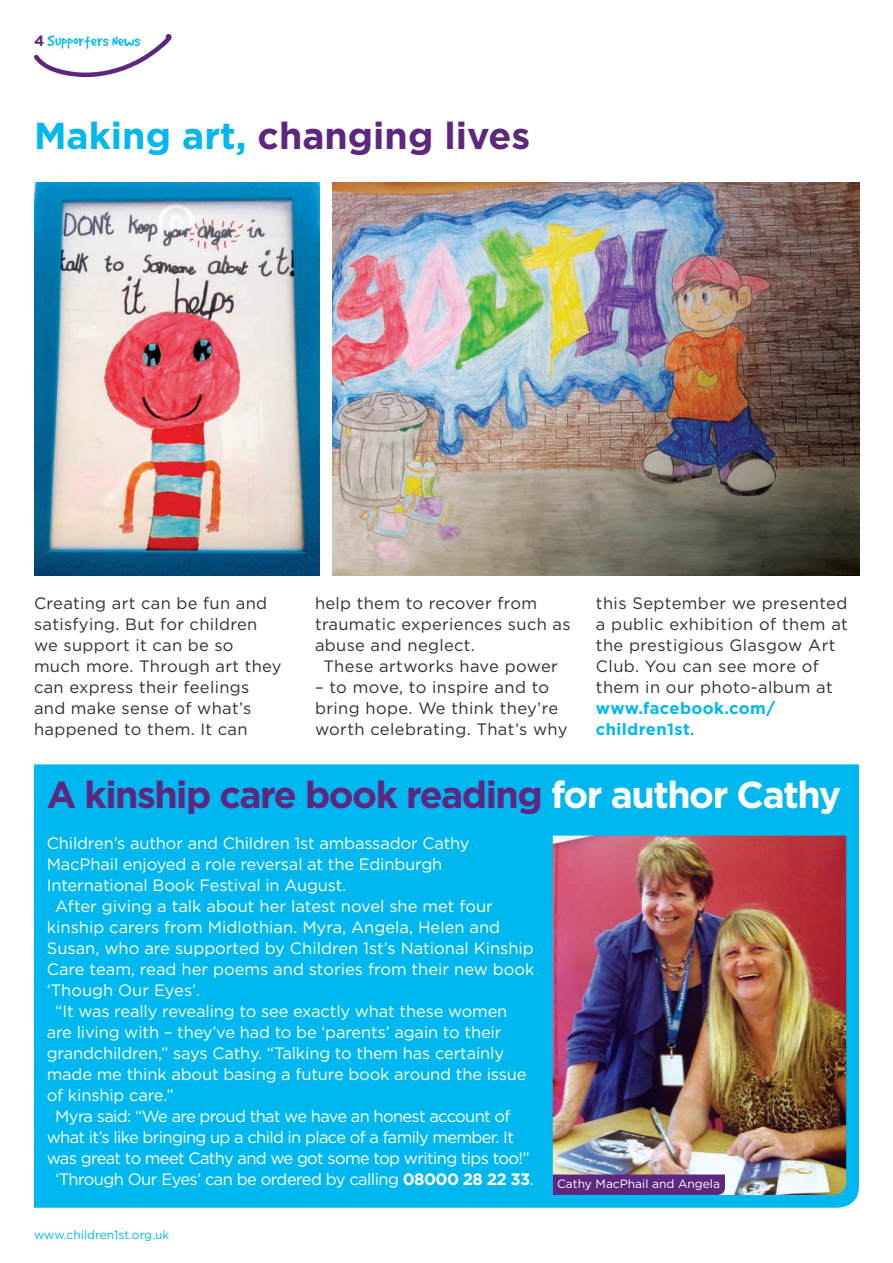
<style>
.page{position:relative;width:893px;height:1263px;background:#fff}
.page>*{position:absolute;margin:0;border:0;box-sizing:border-box;transform-origin:0 0}
.t1{font:700 37.5px "Gotham";letter-spacing:-.04em;color:#5d277f}
.t2{font:700 37.5px "Gotham";color:#5d277f}
.t3{font:16.5px "Gotham";letter-spacing:-.01em;color:#fff}
.t4{font:16.5px/21px "Gotham";letter-spacing:.02em;color:#312f30}
.t5{font:16.5px "Gotham";letter-spacing:-.04em;color:#fff}
.t6{font:16.5px "Gotham";letter-spacing:-.035em;color:#fff}
.t7{font:700 16.5px/21px "Gotham";letter-spacing:.025em;color:#00b7ef}
.t8{font:16.5px "Good Dog";letter-spacing:.02em;color:#00b7ef}
.t9{font:12px "Gotham";color:#00b7ef}
.t10{font:12px "Gotham";color:#fff}
.s1{font-family:"Gotham";font-weight:700;font-size:15px;color:#5d277f}
.s2{color:#00b7ef}
.s3{font-weight:400;color:#312f30}
.s4{color:#fff}
.s5{font-weight:700}
</style>
<div class="page">
<div style="left:34px;top:764px;width:825px;height:444px;background:#00b7ef"></div>
<img style="left:34px;top:183px;width:285px;height:392px">
<img style="left:553px;top:836px;width:293px;height:359px">
<img style="left:332px;top:183px;width:528px;height:392px">
<svg style="left:34px;top:34px;width:138px;height:43px"></svg>
<div style="left:553px;top:1174px;width:172px;height:21px;background:#5d277f"></div>
<p class="t8" style="left:34px;top:32px;width:108px"><span class="s1">4</span> Supporters News</p>
<h1 class="t2" style="left:34px;top:111px;width:498px"><span class="s2">Making art,</span> changing lives</h1>
<p class="t4" style="left:34px;top:592px;width:249px">Creating art can be fun and satisfying. But for children we support it can be so much more. Through art they can express their feelings and make sense of what’s happened to them. It can</p>
<p class="t4" style="left:315px;top:592px;width:224px">help them to recover from</p>
<p class="t4" style="left:315px;top:613px;width:257px">traumatic experiences such as</p>
<p class="t4" style="left:315px;top:634px;width:161px">abuse and neglect.</p>
<p class="t4" style="left:323px;top:655px;width:236px">These artworks have power</p>
<p class="t4" style="left:315px;top:676px;width:254px">– to move, to inspire and to bring hope. We think they’re worth celebrating. That’s why</p>
<p class="t4" style="left:596px;top:592px;width:253px">this September we presented a public exhibition of them at the prestigious Glasgow Art<br>Club. You can see more of them in our photo-album at</p>
<p class="t7" style="left:596px;top:697px;width:181px">www.facebook.com/ children1st<span class="s3">.</span></p>
<h1 class="t1" style="left:47px;top:770px;width:796px">A kinship care book reading <span class="s4">for author Cathy</span></h1>
<p class="t3" style="left:47px;top:832px;width:424px">Children’s author and Children 1st ambassador Cathy</p>
<p class="t3" style="left:47px;top:853px;width:397px">MacPhail enjoyed a role reversal at the Edinburgh</p>
<p class="t3" style="left:47px;top:874px;width:301px">International Book Festival in August.</p>
<p class="t3" style="left:55px;top:895px;width:439px">After giving a talk about her latest novel she met four</p>
<p class="t3" style="left:47px;top:916px;width:455px">kinship carers from Midlothian. Myra, Angela, Helen and</p>
<p class="t3" style="left:47px;top:937px;width:489px">Susan, who are supported by Children 1st’s National Kinship</p>
<p class="t3" style="left:47px;top:958px;width:489px">Care team, read her poems and stories from their new book</p>
<p class="t3" style="left:47px;top:979px;width:155px">‘Though Our Eyes’.</p>
<p class="t3" style="left:55px;top:1000px;width:454px">“It was really revealing to see exactly what these women</p>
<p class="t3" style="left:47px;top:1021px;width:456px">are living with – they’ve had to be ‘parents’ again to their</p>
<p class="t3" style="left:47px;top:1042px;width:459px">grandchildren,” says Cathy. “Talking to them has certainly</p>
<p class="t3" style="left:47px;top:1063px;width:481px">made me think about basing a future book around the issue</p>
<p class="t3" style="left:47px;top:1084px;width:129px">of kinship care.”</p>
<p class="t5" style="left:55px;top:1105px;width:457px">Myra said: “We are proud that we have an honest account of</p>
<p class="t5" style="left:47px;top:1126px;width:469px">what it’s like bringing up a child in place of a family member. It</p>
<p class="t5" style="left:47px;top:1147px;width:484px">was great to meet Cathy and we got some top writing tips too!”</p>
<p class="t6" style="left:55px;top:1168px;width:480px">‘Through Our Eyes’ can be ordered by calling <span class="s5">08000 28 22 33</span>.</p>
<p class="t9" style="left:34px;top:1226px;width:137px">www.children1st.org.uk</p>
<p class="t10" style="left:557px;top:1176px;width:164px">Cathy MacPhail and Angela</p>
</div>
